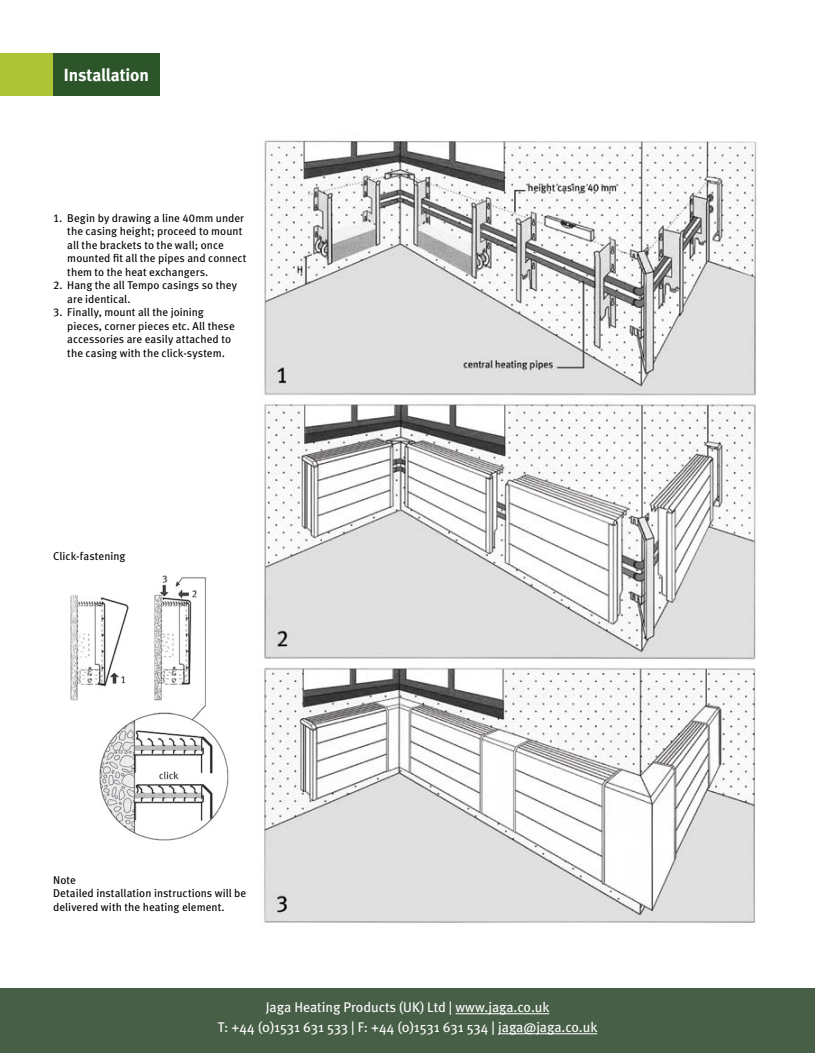
<style>
.page{position:relative;width:815px;height:1053px;background:#fff}
.page>*{position:absolute;margin:0;border:0;box-sizing:border-box;transform-origin:0 0}
.t1{font:17.5px "Meta Bold LF";letter-spacing:-.01em;color:#fff}
.t2{font:14px/20px "Meta";color:#fff;text-align:center}
.t3{font:11.25px/13.5px "Meta Book LF";letter-spacing:.005em;color:#000}
</style>
<div class="page">
<div style="left:0;top:987px;width:815px;height:65px;background:#475f47"></div>
<hr style="left:456px;top:1013px;width:93px;height:1px;background:#fff">
<hr style="left:498px;top:1033px;width:99px;height:1px;background:#fff">
<div style="left:0;top:53px;width:53px;height:43px;background:#adc436"></div>
<div style="left:53px;top:53px;width:107px;height:43px;background:#2c5629"></div>
<img style="left:264px;top:140px;width:493px;height:783px">
<img style="left:70px;top:575px;width:159px;height:266px">
<h1 class="t1" style="left:64px;top:65px;width:87px">Installation</h1>
<p class="t3" style="left:67px;top:211px;width:181px;text-indent:-14px">1. Begin by drawing a line 40mm under the casing height; proceed to mount all the brackets to the wall; once mounted fit all the pipes and connect them to the heat exchangers.</p>
<p class="t3" style="left:67px;top:278px;width:171px;text-indent:-14px">2. Hang the all Tempo casings so they are identical.</p>
<p class="t3" style="left:67px;top:305px;width:169px;text-indent:-14px">3. Finally, mount all the joining pieces, corner pieces etc. All these accessories are easily attached to the casing with the click-system.</p>
<p class="t3" style="left:53px;top:548px;width:74px">Click-fastening</p>
<p class="t3" style="left:53px;top:872px;width:195px">Note<br>Detailed installation instructions will be delivered with the heating element.</p>
<p class="t2" style="left:218px;top:996px;width:381px">Jaga Heating Products (UK) Ltd | www.jaga.co.uk<br>T: +44 (0)1531 631 533 | F: +44 (0)1531 631 534 | jaga@jaga.co.uk</p>
</div>
